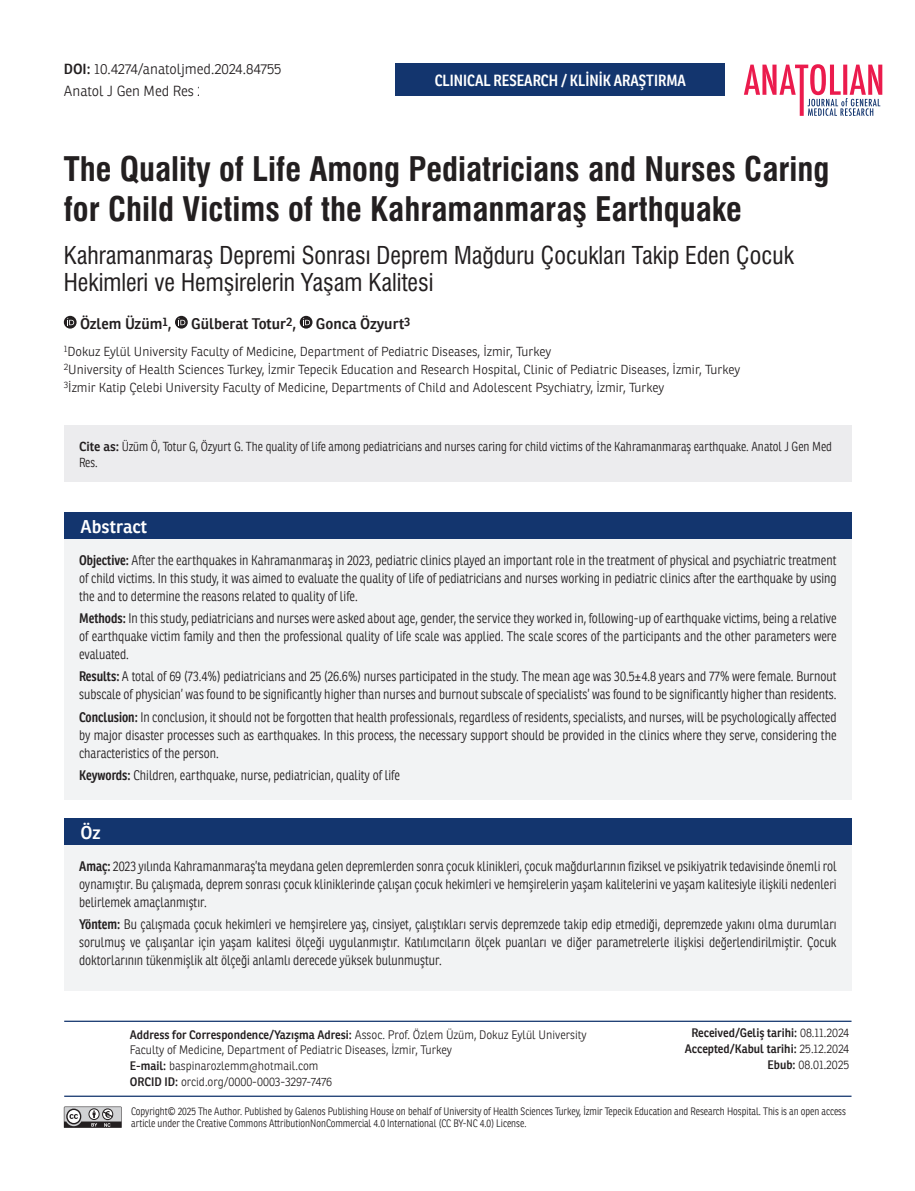
<style>
.page{position:relative;width:915px;height:1191px;background:#fff}
.page>*{position:absolute;margin:0;border:0;box-sizing:border-box;transform-origin:0 0}
.t1{font:33px/39.3px "Swiss Condensed Bold Tr";color:#231f20}
.t2{font:24px/27px "Swiss Condensed Tr";color:#231f20}
.t3{font:600 18px "Ronnia";color:#fff}
.t4{font:600 15.75px "Ronnia Cond";color:#fff}
.t5{font:600 15px "Ronnia";color:#231f20}
.t6{font:300 14.25px "Ronnia";color:#231f20}
.t7{font:300 13.5px/18px "Ronnia Cond";color:#231f20;text-align:justify}
.t8{font:300 12.75px/18px "Ronnia";color:#231f20}
.t9{font:300 12.75px/16.5px "Ronnia Cond";color:#231f20}
.t10{font:300 12px/15.8px "Ronnia";color:#231f20;scale:.95 1}
.t11{font:600 12px/15.8px "Ronnia";color:#231f20;text-align:right;scale:.95 1}
.t12{font:300 10.5px/12px "Ronnia Cond";color:#231f20}
.s1{font-weight:600}
.s2{font-family:"Ronnia";font-weight:600}
.s3{font-weight:300}
</style>
<div class="page">
<div style="left:395px;top:64px;width:330px;height:32px;background:#13356e"></div>
<svg style="left:744px;top:64px;width:138px;height:52px"></svg>
<hr style="left:64px;top:1020px;width:787px;height:2px;background:#13356e">
<hr style="left:64px;top:1095px;width:787px;height:1px;background:#13356e">
<svg style="left:64px;top:1106px;width:58px;height:21px"></svg>
<div style="left:64px;top:512px;width:787px;height:27px;background:#13356e"></div>
<div style="left:64px;top:817px;width:787px;height:28px;background:#13356e"></div>
<div style="left:64px;top:539px;width:787px;height:260px;background:#f2f3f4"></div>
<div style="left:64px;top:845px;width:787px;height:146px;background:#f2f3f4"></div>
<div style="left:64px;top:426px;width:787px;height:56px;background:#ececee"></div>
<svg style="left:64px;top:316px;width:13px;height:12px"></svg>
<svg style="left:67px;top:318px;width:7px;height:7px"></svg>
<svg style="left:175px;top:316px;width:13px;height:12px"></svg>
<svg style="left:178px;top:318px;width:7px;height:7px"></svg>
<svg style="left:299px;top:316px;width:13px;height:12px"></svg>
<svg style="left:303px;top:318px;width:7px;height:7px"></svg>
<p class="t6" style="left:64px;top:61px;width:219px"><span class="s1">DOI:</span> 10.4274/anatoljmed.2024.84755</p>
<p class="t6" style="left:64px;top:82px;width:218px">Anatol J Gen Med Res 2025;35(1):1-6</p>
<p class="t4" style="left:434px;top:70px;width:253px">CLINICAL RESEARCH / KLİNİK ARAŞTIRMA</p>
<h1 class="t1" style="left:64px;top:150px;width:767px">The Quality of Life Among Pediatricians and Nurses Caring for Child Victims of the Kahramanmaraş Earthquake</h1>
<h2 class="t2" style="left:64px;top:242px;width:731px">Kahramanmaraş Depremi Sonrası Deprem Mağduru Çocukları Takip Eden Çocuk<br>Hekimleri ve Hemşirelerin Yaşam Kalitesi</h2>
<p class="t5" style="left:80px;top:314px;width:93px">Özlem Üzüm<sup>1</sup>,</p>
<p class="t5" style="left:191px;top:314px;width:106px">Gülberat Totur<sup>2</sup>,</p>
<p class="t5" style="left:316px;top:314px;width:96px">Gonca Özyurt<sup>3</sup></p>
<p class="t8" style="left:64px;top:343px;width:677px"><sup>1</sup>Dokuz Eylül University Faculty of Medicine, Department of Pediatric Diseases, İzmir, Turkey<br><sup>2</sup>University of Health Sciences Turkey, İzmir Tepecik Education and Research Hospital, Clinic of Pediatric Diseases, İzmir, Turkey<br><sup>3</sup>İzmir Katip Çelebi University Faculty of Medicine, Departments of Child and Adolescent Psychiatry, İzmir, Turkey</p>
<p class="t9" style="left:79px;top:438px;width:754px"><span class="s2">Cite as:</span> Üzüm Ö, Totur G, Özyurt G. The quality of life among pediatricians and nurses caring for child victims of the Kahramanmaraş earthquake. Anatol J Gen Med<br>Res.</p>
<h3 class="t3" style="left:81px;top:515px;width:68px">Abstract</h3>
<p class="t7" style="left:79px;top:551px;width:758px"><span class="s1">Objective:</span> After the earthquakes in Kahramanmaraş in 2023, pediatric clinics played an important role in the treatment of physical and psychiatric treatment of child victims. In this study, it was aimed to evaluate the quality of life of pediatricians and nurses working in pediatric clinics after the earthquake by using the and to determine the reasons related to quality of life.</p>
<p class="t7" style="left:79px;top:609px;width:758px"><span class="s1">Methods:</span> In this study, pediatricians and nurses were asked about age, gender, the service they worked in, following-up of earthquake victims, being a relative of earthquake victim family and then the professional quality of life scale was applied. The scale scores of the participants and the other parameters were evaluated.</p>
<p class="t7" style="left:79px;top:667px;width:758px"><span class="s1">Results:</span> A total of 69 (73.4%) pediatricians and 25 (26.6%) nurses participated in the study. The mean age was 30.5±4.8 years and 77% were female. Burnout subscale of physician’ was found to be significantly higher than nurses and burnout subscale of specialists’ was found to be significantly higher than residents.</p>
<p class="t7" style="left:79px;top:708px;width:758px"><span class="s1">Conclusion:</span> In conclusion, it should not be forgotten that health professionals, regardless of residents, specialists, and nurses, will be psychologically affected by major disaster processes such as earthquakes. In this process, the necessary support should be provided in the clinics where they serve, considering the characteristics of the person.</p>
<p class="t7" style="left:79px;top:766px;width:322px"><span class="s1">Keywords:</span> Children, earthquake, nurse, pediatrician, quality of life</p>
<h3 class="t3" style="left:81px;top:821px;width:21px">Öz</h3>
<p class="t7" style="left:79px;top:857px;width:758px"><span class="s1">Amaç:</span> 2023 yılında Kahramanmaraş’ta meydana gelen depremlerden sonra çocuk klinikleri, çocuk mağdurlarının fiziksel ve psikiyatrik tedavisinde önemli rol oynamıştır. Bu çalışmada, deprem sonrası çocuk kliniklerinde çalışan çocuk hekimleri ve hemşirelerin yaşam kalitelerini ve yaşam kalitesiyle ilişkili nedenleri belirlemek amaçlanmıştır.</p>
<p class="t7" style="left:79px;top:915px;width:758px"><span class="s1">Yöntem:</span> Bu çalışmada çocuk hekimleri ve hemşirelere yaş, cinsiyet, çalıştıkları servis depremzede takip edip etmediği, depremzede yakını olma durumları sorulmuş ve çalışanlar için yaşam kalitesi ölçeği uygulanmıştır. Katılımcıların ölçek puanları ve diğer parametrelerle ilişkisi değerlendirilmiştir. Çocuk doktorlarının tükenmişlik alt ölçeği anlamlı derecede yüksek bulunmuştur.</p>
<p class="t10" style="left:130px;top:1026px;width:482px"><span class="s1">Address for Correspondence/Yazışma Adresi:</span> Assoc. Prof. Özlem Üzüm, Dokuz Eylül University Faculty of Medicine, Department of Pediatric Diseases, İzmir, Turkey<br><span class="s1">E-mail:</span> baspinarozlemm@hotmail.com<br><span class="s1">ORCID ID:</span> orcid.org/0000-0003-3297-7476</p>
<p class="t11" style="left:684px;top:1025px;width:175px">Received/Geliş tarihi: <span class="s3">08.11.2024<br></span>Accepted/Kabul tarihi: <span class="s3">25.12.2024<br></span>Ebub: <span class="s3">08.01.2025</span></p>
<p class="t12" style="left:131px;top:1105px;width:716px">Copyright© 2025 The Author. Published by Galenos Publishing House on behalf of University of Health Sciences Turkey, İzmir Tepecik Education and Research Hospital. This is an open access article under the Creative Commons AttributionNonCommercial 4.0 International (CC BY-NC 4.0) License.</p>
</div>
